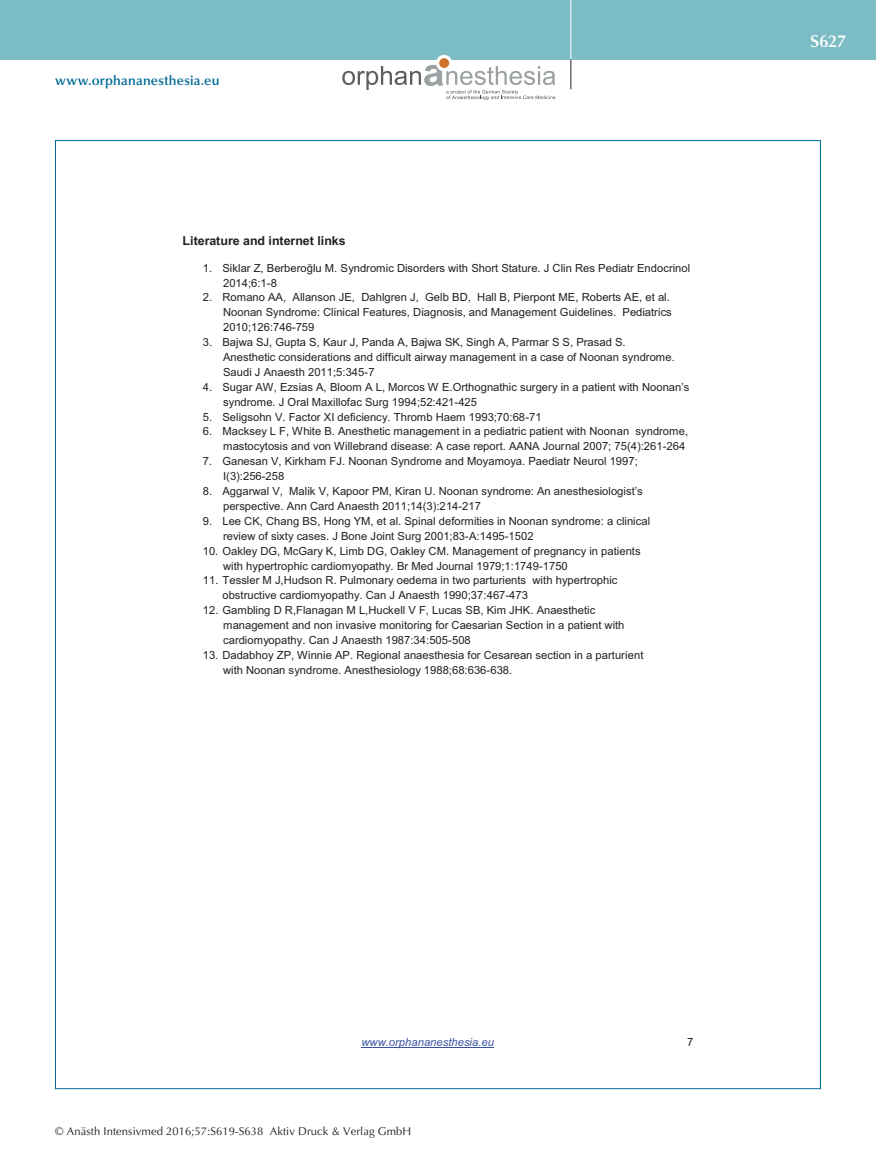
<style>
.page{position:relative;width:876px;height:1174px;background:#fff}
.page>*{position:absolute;margin:0;border:0;box-sizing:border-box;transform-origin:0 0}
.t1{font:600 17.25px "Optima";color:#fff}
.t2{font:600 13.5px "Optima";letter-spacing:.015em;color:#006b98}
.t3{font:700 12.45px "Arial";color:#231f20}
.t4{font:11.25px/14.9px "Arial";color:#231f20}
.t5{font:11.25px "Optima";letter-spacing:.005em;color:#231f20}
.t6{font:italic 11.25px "Arial";color:#3853a3}
</style>
<div class="page">
<div style="left:0;top:0;width:876px;height:60px;background:#7cbcc5"></div>
<hr style="left:571px;top:0;width:1px;height:60px;background:#fff">
<svg style="left:571px;top:60px;width:1px;height:29px"></svg>
<svg style="left:436px;top:55px;width:16px;height:16px"></svg>
<div style="left:439px;top:58px;width:10px;height:10px;background:#d0732a;border-radius:50%"></div>
<svg style="left:342px;top:65px;width:213px;height:35px"></svg>
<hr style="left:361px;top:1047px;width:133px;height:1px;background:#3853a3">
<p class="t2" style="left:55px;top:73px;width:166px">www.orphananesthesia.eu</p>
<p class="t3" style="left:183px;top:232px;width:165px">Literature and internet links</p>
<p class="t4" style="left:223px;top:260px;width:469px;text-indent:-20px">1. Siklar Z, Berberoğlu M. Syndromic Disorders with Short Stature. J Clin Res Pediatr Endocrinol<br>2014;6:1-8</p>
<p class="t4" style="left:223px;top:290px;width:450px;text-indent:-20px">2. Romano AA, Allanson JE, Dahlgren J, Gelb BD, Hall B, Pierpont ME, Roberts AE, et al.<br>Noonan Syndrome: Clinical Features, Diagnosis, and Management Guidelines. Pediatrics<br>2010;126:746-759</p>
<p class="t4" style="left:223px;top:335px;width:453px;text-indent:-20px">3. Bajwa SJ, Gupta S, Kaur J, Panda A, Bajwa SK, Singh A, Parmar S S, Prasad S.<br>Anesthetic considerations and difficult airway management in a case of Noonan syndrome.<br>Saudi J Anaesth 2011;5:345-7</p>
<p class="t4" style="left:223px;top:379px;width:468px;text-indent:-20px">4. Sugar AW, Ezsias A, Bloom A L, Morcos W E.Orthognathic surgery in a patient with Noonan’s syndrome. J Oral Maxillofac Surg 1994;52:421-425</p>
<p class="t4" style="left:203px;top:409px;width:340px">5. Seligsohn V. Factor XI deficiency. Thromb Haem 1993;70:68-71</p>
<p class="t4" style="left:203px;top:424px;width:487px;text-align:right">6. Macksey L F, White B. Anesthetic management in a pediatric patient with Noonan syndrome, mastocytosis and von Willebrand disease: A case report. AANA Journal 2007; 75(4):261-264</p>
<p class="t4" style="left:223px;top:454px;width:416px;text-indent:-20px">7. Ganesan V, Kirkham FJ. Noonan Syndrome and Moyamoya. Paediatr Neurol 1997;<br>I(3):256-258</p>
<p class="t4" style="left:223px;top:484px;width:421px;text-indent:-20px">8. Aggarwal V, Malik V, Kapoor PM, Kiran U. Noonan syndrome: An anesthesiologist’s perspective. Ann Card Anaesth 2011;14(3):214-217</p>
<p class="t4" style="left:223px;top:513px;width:428px;text-indent:-20px">9. Lee CK, Chang BS, Hong YM, et al. Spinal deformities in Noonan syndrome: a clinical review of sixty cases. J Bone Joint Surg 2001;83-A:1495-1502</p>
<p class="t4" style="left:223px;top:543px;width:419px;text-indent:-20px">10. Oakley DG, McGary K, Limb DG, Oakley CM. Management of pregnancy in patients with hypertrophic cardiomyopathy. Br Med Journal 1979;1:1749-1750</p>
<p class="t4" style="left:222px;top:573px;width:397px;text-indent:-20px">11. Tessler M J,Hudson R. Pulmonary oedema in two parturients with hypertrophic obstructive cardiomyopathy. Can J Anaesth 1990;37:467-473</p>
<p class="t4" style="left:223px;top:603px;width:403px;text-indent:-20px">12. Gambling D R,Flanagan M L,Huckell V F, Lucas SB, Kim JHK. Anaesthetic management and non invasive monitoring for Caesarian Section in a patient with cardiomyopathy. Can J Anaesth 1987:34:505-508</p>
<p class="t4" style="left:223px;top:647px;width:422px;text-indent:-20px">13. Dadabhoy ZP, Winnie AP. Regional anaesthesia for Cesarean section in a parturient with Noonan syndrome. Anesthesiology 1988;68:636-638.</p>
<h1 class="t1" style="left:810px;top:31px;width:38px">S627</h1>
<p class="t6" style="left:361px;top:1035px;width:134px">www.orphananesthesia.eu</p>
<p class="t4" style="left:687px;top:1035px;width:8px">7</p>
<p class="t5" style="left:55px;top:1125px;width:357px">© Anästh Intensivmed 2016;57:S619-S638 Aktiv Druck &amp; Verlag GmbH</p>
</div>
